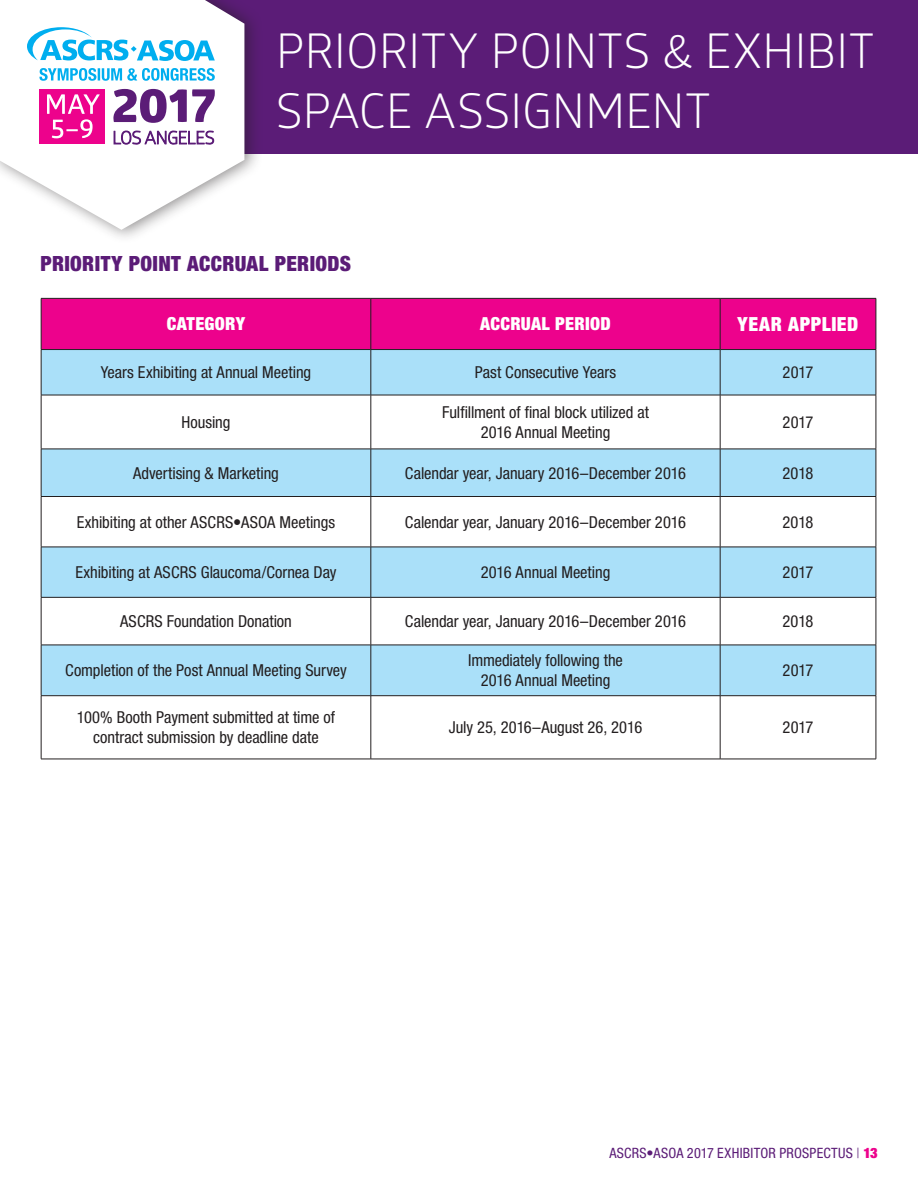
<style>
.page{position:relative;width:918px;height:1188px;background:#fff}
.page>*{position:absolute;margin:0;border:0;box-sizing:border-box;transform-origin:0 0}
.t1{font:48px/60px "Glober";color:#fff}
.t2{font:900 condensed 21px "Helvetica Neue LT Std";letter-spacing:.015em;color:#5b1c77}
.t3{font:900 condensed 19.5px "Helvetica Neue LT Std";letter-spacing:.03em;color:#fff}
.t4{font:900 condensed 18px "Helvetica Neue LT Std";letter-spacing:.015em;color:#fff}
.t5{font:condensed 16.5px "Helvetica Neue LT Std";letter-spacing:-.005em;color:#231f20}
.t6{font:condensed 14.25px "Helvetica Neue LT Std";letter-spacing:.015em;color:#5b1c77}
.s1{font-weight:300}
.s2{font-weight:900;color:#ed028c}
</style>
<div class="page">
<div style="left:0;top:0;width:918px;height:153px;background:#5b1c77"></div>
<div style="left:0;top:0;width:263px;height:244px;background:#231f20;opacity:.55"></div>
<svg style="left:0;top:0;width:244px;height:230px;fill:#fff"></svg>
<div style="left:39px;top:89px;width:66px;height:55px;background:#ed028c"></div>
<svg style="left:39px;top:68px;width:176px;height:13px;background:#7fd6f6"></svg>
<svg style="left:27px;top:27px;width:188px;height:34px;background:#a8e3f9"></svg>
<svg style="left:113px;top:89px;width:102px;height:34px"></svg>
<svg style="left:47px;top:94px;width:53px;height:44px"></svg>
<svg style="left:113px;top:130px;width:101px;height:18px"></svg>
<div style="left:42px;top:299px;width:834px;height:50px;background:#ed028c"></div>
<svg style="left:42px;top:350px;width:834px;height:345px;fill:#aae0f9"></svg>
<hr style="left:41px;top:298px;width:330px;height:1px;background:#231f20">
<hr style="left:41px;top:299px;width:1px;height:50px;background:#231f20">
<hr style="left:371px;top:298px;width:349px;height:1px;background:#231f20">
<hr style="left:371px;top:299px;width:1px;height:50px;background:#231f20">
<hr style="left:720px;top:298px;width:156px;height:1px;background:#231f20">
<hr style="left:720px;top:299px;width:1px;height:50px;background:#231f20">
<hr style="left:876px;top:299px;width:1px;height:50px;background:#231f20">
<hr style="left:41px;top:349px;width:330px;height:1px;background:#231f20">
<hr style="left:371px;top:349px;width:349px;height:1px;background:#231f20">
<hr style="left:720px;top:349px;width:156px;height:1px;background:#231f20">
<hr style="left:41px;top:350px;width:1px;height:45px;background:#231f20">
<hr style="left:371px;top:350px;width:1px;height:45px;background:#231f20">
<hr style="left:720px;top:350px;width:1px;height:45px;background:#231f20">
<hr style="left:876px;top:350px;width:1px;height:45px;background:#231f20">
<hr style="left:41px;top:395px;width:330px;height:1px;background:#231f20">
<hr style="left:41px;top:395px;width:1px;height:54px;background:#231f20">
<hr style="left:371px;top:395px;width:349px;height:1px;background:#231f20">
<hr style="left:371px;top:395px;width:1px;height:54px;background:#231f20">
<hr style="left:720px;top:395px;width:156px;height:1px;background:#231f20">
<hr style="left:720px;top:395px;width:1px;height:54px;background:#231f20">
<hr style="left:876px;top:395px;width:1px;height:54px;background:#231f20">
<hr style="left:41px;top:449px;width:330px;height:1px;background:#231f20">
<hr style="left:41px;top:449px;width:1px;height:47px;background:#231f20">
<hr style="left:371px;top:449px;width:349px;height:1px;background:#231f20">
<hr style="left:371px;top:449px;width:1px;height:47px;background:#231f20">
<hr style="left:720px;top:449px;width:156px;height:1px;background:#231f20">
<hr style="left:720px;top:449px;width:1px;height:47px;background:#231f20">
<hr style="left:876px;top:449px;width:1px;height:47px;background:#231f20">
<hr style="left:41px;top:496px;width:330px;height:1px;background:#231f20">
<hr style="left:41px;top:497px;width:1px;height:50px;background:#231f20">
<hr style="left:371px;top:496px;width:349px;height:1px;background:#231f20">
<hr style="left:371px;top:497px;width:1px;height:50px;background:#231f20">
<hr style="left:720px;top:496px;width:156px;height:1px;background:#231f20">
<hr style="left:720px;top:497px;width:1px;height:50px;background:#231f20">
<hr style="left:876px;top:497px;width:1px;height:50px;background:#231f20">
<hr style="left:41px;top:547px;width:330px;height:1px;background:#231f20">
<hr style="left:41px;top:547px;width:1px;height:50px;background:#231f20">
<hr style="left:371px;top:547px;width:349px;height:1px;background:#231f20">
<hr style="left:371px;top:547px;width:1px;height:50px;background:#231f20">
<hr style="left:720px;top:547px;width:156px;height:1px;background:#231f20">
<hr style="left:720px;top:547px;width:1px;height:50px;background:#231f20">
<hr style="left:876px;top:547px;width:1px;height:50px;background:#231f20">
<hr style="left:41px;top:597px;width:330px;height:1px;background:#231f20">
<hr style="left:41px;top:598px;width:1px;height:47px;background:#231f20">
<hr style="left:371px;top:597px;width:349px;height:1px;background:#231f20">
<hr style="left:371px;top:598px;width:1px;height:47px;background:#231f20">
<hr style="left:720px;top:597px;width:156px;height:1px;background:#231f20">
<hr style="left:720px;top:598px;width:1px;height:47px;background:#231f20">
<hr style="left:876px;top:598px;width:1px;height:47px;background:#231f20">
<hr style="left:41px;top:645px;width:330px;height:1px;background:#231f20">
<hr style="left:41px;top:645px;width:1px;height:51px;background:#231f20">
<hr style="left:371px;top:645px;width:349px;height:1px;background:#231f20">
<hr style="left:371px;top:645px;width:1px;height:51px;background:#231f20">
<hr style="left:720px;top:645px;width:156px;height:1px;background:#231f20">
<hr style="left:720px;top:645px;width:1px;height:51px;background:#231f20">
<hr style="left:876px;top:645px;width:1px;height:51px;background:#231f20">
<hr style="left:41px;top:695px;width:330px;height:1px;background:#231f20">
<hr style="left:41px;top:696px;width:1px;height:63px;background:#231f20">
<hr style="left:371px;top:695px;width:349px;height:1px;background:#231f20">
<hr style="left:371px;top:696px;width:1px;height:63px;background:#231f20">
<hr style="left:720px;top:695px;width:156px;height:1px;background:#231f20">
<hr style="left:720px;top:696px;width:1px;height:63px;background:#231f20">
<hr style="left:876px;top:696px;width:1px;height:63px;background:#231f20">
<hr style="left:41px;top:759px;width:330px;height:1px;background:#231f20">
<hr style="left:371px;top:759px;width:349px;height:1px;background:#231f20">
<hr style="left:720px;top:759px;width:156px;height:1px;background:#231f20">
<p class="t1" style="left:276px;top:18px;width:600px">PRIORITY POINTS &amp; EXHIBIT<br>SPACE ASSIGNMENT</p>
<p class="t2" style="left:40px;top:251px;width:312px">PRIORITY POINT ACCRUAL PERIODS</p>
<p class="t4" style="left:167px;top:313px;width:80px">CATEGORY</p>
<p class="t4" style="left:480px;top:313px;width:132px">ACCRUAL PERIOD</p>
<p class="t3" style="left:738px;top:312px;width:122px">YEAR APPLIED</p>
<p class="t5" style="left:101px;top:363px;width:212px">Years Exhibiting at Annual Meeting</p>
<p class="t5" style="left:475px;top:363px;width:143px">Past Consecutive Years</p>
<p class="t5" style="left:783px;top:363px;width:32px">2017</p>
<p class="t5" style="left:182px;top:412px;width:50px">Housing</p>
<p class="t5" style="left:442px;top:403px;width:208px">Fulfillment of final block utilized at</p>
<p class="t5" style="left:481px;top:422px;width:131px">2016 Annual Meeting</p>
<p class="t5" style="left:783px;top:412px;width:32px">2017</p>
<p class="t5" style="left:133px;top:463px;width:147px">Advertising &amp; Marketing</p>
<p class="t5" style="left:405px;top:463px;width:282px">Calendar year, January 2016–December 2016</p>
<p class="t5" style="left:783px;top:463px;width:32px">2018</p>
<p class="t5" style="left:77px;top:512px;width:260px">Exhibiting at other ASCRS•ASOA Meetings</p>
<p class="t5" style="left:405px;top:512px;width:282px">Calendar year, January 2016–December 2016</p>
<p class="t5" style="left:783px;top:512px;width:32px">2018</p>
<p class="t5" style="left:75px;top:563px;width:263px">Exhibiting at ASCRS Glaucoma/Cornea Day</p>
<p class="t5" style="left:481px;top:563px;width:131px">2016 Annual Meeting</p>
<p class="t5" style="left:783px;top:563px;width:32px">2017</p>
<p class="t5" style="left:120px;top:612px;width:173px">ASCRS Foundation Donation</p>
<p class="t5" style="left:405px;top:612px;width:282px">Calendar year, January 2016–December 2016</p>
<p class="t5" style="left:783px;top:612px;width:32px">2018</p>
<p class="t5" style="left:65px;top:661px;width:283px">Completion of the Post Annual Meeting Survey</p>
<p class="t5" style="left:468px;top:651px;width:156px">Immediately following the</p>
<p class="t5" style="left:481px;top:671px;width:131px">2016 Annual Meeting</p>
<p class="t5" style="left:783px;top:661px;width:32px">2017</p>
<p class="t5" style="left:77px;top:708px;width:260px">100% Booth Payment submitted at time of</p>
<p class="t5" style="left:93px;top:728px;width:227px">contract submission by deadline date</p>
<p class="t5" style="left:449px;top:718px;width:195px">July 25, 2016–August 26, 2016</p>
<p class="t5" style="left:783px;top:718px;width:32px">2017</p>
<p class="t6" style="left:609px;top:1144px;width:270px">ASCRS•ASOA 2017 EXHIBITOR PROSPECTUS <span class="s1">|</span> <span class="s2">13</span></p>
</div>
